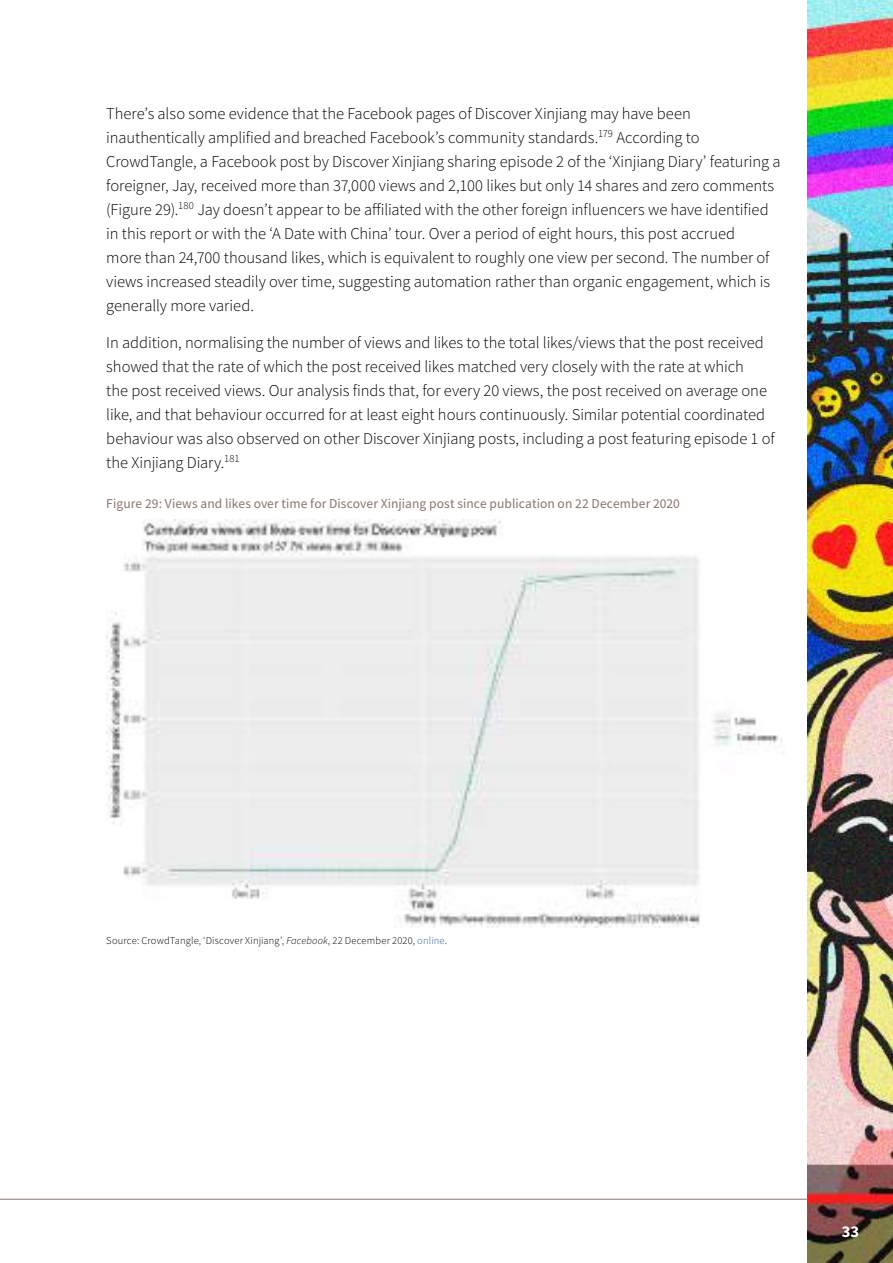
<style>
.page{position:relative;width:893px;height:1263px;background:#fff}
.page>*{position:absolute;margin:0;border:0;box-sizing:border-box;transform-origin:0 0}
.t1{font:300 16.5px/24px "Source Sans Pro";letter-spacing:-.005em;color:#000}
.t2{font:700 16.5px "Source Sans Pro";color:#fff}
.t3{font:13.5px "Source Sans Pro";letter-spacing:.005em;color:#88756e}
.t4{font:300 10.5px "Source Sans Pro";letter-spacing:.015em;color:#000}
.s1{font-style:italic}
.s2{color:#265b9c}
</style>
<div class="page">
<img style="left:808px;top:0;width:85px;height:1263px">
<img style="left:106px;top:519px;width:676px;height:408px">
<hr style="left:0;top:1199px;width:808px;height:1px;background:#88756e">
<p class="t1" style="left:106px;top:101px;width:676px">There’s also some evidence that the Facebook pages of Discover Xinjiang may have been inauthentically amplified and breached Facebook’s community standards.<sup>179</sup> According to CrowdTangle, a Facebook post by Discover Xinjiang sharing episode 2 of the ‘Xinjiang Diary’ featuring a foreigner, Jay, received more than 37,000 views and 2,100 likes but only 14 shares and zero comments (Figure 29).<sup>180</sup> Jay doesn’t appear to be affiliated with the other foreign influencers we have identified in this report or with the ‘A Date with China’ tour. Over a period of eight hours, this post accrued<br>more than 24,700 thousand likes, which is equivalent to roughly one view per second. The number of views increased steadily over time, suggesting automation rather than organic engagement, which is generally more varied.</p>
<p class="t1" style="left:106px;top:330px;width:670px">In addition, normalising the number of views and likes to the total likes/views that the post received showed that the rate of which the post received likes matched very closely with the rate at which<br>the post received views. Our analysis finds that, for every 20 views, the post received on average one like, and that behaviour occurred for at least eight hours continuously. Similar potential coordinated behaviour was also observed on other Discover Xinjiang posts, including a post featuring episode 1 of the Xinjiang Diary.<sup>181</sup></p>
<p class="t3" style="left:106px;top:495px;width:575px">Figure 29: Views and likes over time for Discover Xinjiang post since publication on 22 December 2020</p>
<p class="t4" style="left:106px;top:934px;width:342px">Source: CrowdTangle, ‘Discover Xinjiang’, <span class="s1">Facebook</span>, 22 December 2020, <span class="s2">online</span>.</p>
<p class="t2" style="left:842px;top:1220px;width:19px">33</p>
</div>
